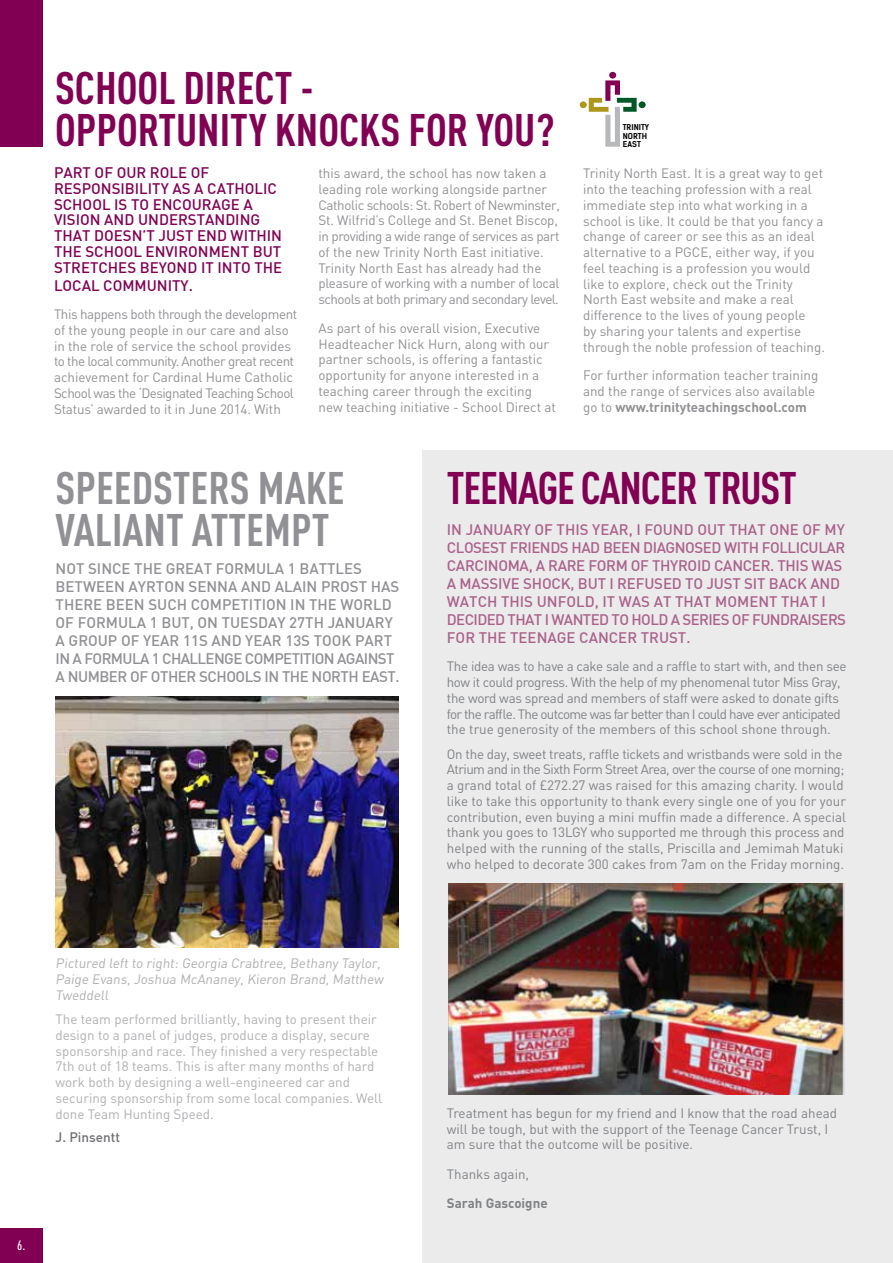
<style>
.page{position:relative;width:893px;height:1263px;background:#fff}
.page>*{position:absolute;margin:0;border:0;box-sizing:border-box;transform-origin:0 0}
.t1{font:700 45px/42px "DIN Cond";color:#820053}
.t2{font:700 45px/42px "DIN Cond";color:#919195}
.t3{font:700 45px "DIN Cond";letter-spacing:-.025em;color:#820053}
.t4{font:500 15px/18px "DIN";letter-spacing:-.01em;color:#ab628a}
.t5{font:500 15px/18px "DIN";color:#919195}
.t6{font:500 15px/15.8px "DIN";color:#820053}
.t7{font:500 15px/18px "DIN";letter-spacing:-.03em;color:#919195}
.t8{font:13.5px/15.8px "DIN";color:#919195}
.t9{font:13.5px/15.8px "DIN";letter-spacing:-.01em;color:#808285}
.t10{font:13.5px/15.8px "DIN";color:#b0b0b3}
.t11{font:13.5px/15.8px "DIN";letter-spacing:-.02em;color:#919195}
.t12{font:13.5px/15.8px "DIN";letter-spacing:-.03em;color:#808285}
.t13{font:13.5px/15.8px "DIN";letter-spacing:-.025em;color:#919195}
.t14{font:700 13.5px "DIN";color:#808285}
.t15{font:500 13.5px "DIN";color:#6d6e71}
.t16{font:500 13.5px "DIN Cond";color:#fff}
.t17{font:7.8px/8.1px "Kelson Sans Bold RU";color:#000;scale:1.05 1}
.s1{font-weight:700}
</style>
<div class="page">
<div style="left:0;top:0;width:43px;height:147px;background:#820053"></div>
<div style="left:422px;top:451px;width:471px;height:812px;background:#ebebec"></div>
<div style="left:0;top:1229px;width:43px;height:34px;background:#820053"></div>
<img style="left:448px;top:883px;width:397px;height:211px">
<img style="left:56px;top:697px;width:342px;height:250px">
<div style="left:580px;top:101px;width:7px;height:7px;background:#ac971b;border-radius:50%"></div>
<div style="left:639px;top:101px;width:7px;height:7px;background:#005827;border-radius:50%"></div>
<div style="left:609px;top:72px;width:7px;height:7px;background:#820053;border-radius:50%"></div>
<svg style="left:589px;top:80px;width:48px;height:67px"></svg>
<h1 class="t1" style="left:55px;top:66px;width:501px">SCHOOL DIRECT -<br>OPPORTUNITY KNOCKS FOR YOU?</h1>
<p class="t6" style="left:54px;top:164px;width:230px">PART OF OUR ROLE OF<br>RESPONSIBILITY AS A CATHOLIC<br>SCHOOL IS TO ENCOURAGE A<br>VISION AND UNDERSTANDING<br>THAT DOESN’T JUST END WITH IN<br>THE SCHOOL ENVIRONMENT BUT<br>STRETCHES BEYOND IT INTO THE</p>
<p class="t6" style="left:54px;top:277px;width:140px">LOCAL COMM UNITY.</p>
<p class="t13" style="left:54px;top:306px;width:245px">This happens both through the development of the young people in our care and also in the role of service the school provides to the local community. Another great recent achievement for Cardinal Hume Catholic School was the ‘Designated Teaching School Status’ awarded to it in June 2014. With</p>
<p class="t11" style="left:319px;top:165px;width:243px">this award, the school has now taken a leading role working alongside partner Catholic schools: St. Robert of Newminster, St. Wilfrid’s College and St. Benet Biscop, in providing a wide range of services as part of the new Trinity North East initiative.<br>Trinity North East has already had the pleasure of working with a number of local schools at both primary and secondary level.</p>
<p class="t8" style="left:319px;top:320px;width:239px">As part of his overall vision, Executive Headteacher Nick Hurn, along with our partner schools, is offering a fantastic opportunity for anyone interested in a teaching career through the exciting new teaching initiative - School Direct at</p>
<p class="t17" style="left:623px;top:124px;width:27px">TRINITY<br>NORTH<br>EAST</p>
<p class="t8" style="left:583px;top:165px;width:243px">Trinity North East. It is a great way to get into the teaching profession with a real immediate step into what working in a school is like. It could be that you fancy a change of career or see this as an ideal alternative to a PGCE, either way, if you feel teaching is a profession you would like to explore, check out the Trinity North East website and make a real difference to the lives of young people<br>by sharing your talents and expertise through the noble profession of teaching.</p>
<p class="t8" style="left:583px;top:367px;width:237px">For further information teacher training and the range of services also available go to <span class="s1">www.trinityteachingschool.com</span></p>
<h1 class="t2" style="left:56px;top:466px;width:291px">SPEEDSTERS MAKE<br>VALIANT ATTEMPT</h1>
<p class="t5" style="left:56px;top:559px;width:345px">N OT SINCE THE GREAT FORM ULA 1 BATTLES<br>BETWEE N AYRTON SE NNA AND ALAIN PROST HAS<br>THERE BEEN SUCH COMPE</p>
<p class="t5" style="left:56px;top:595px;width:339px;text-align:justify;text-indent:185px">TITION IN THE WORLD OF FORM ULA 1 BUT, ON TUESDAY 27TH JANUARY A GROUP OF YEAR 11S AND YEAR 13S TOOK PART IN A FORMULA 1 CHALLENGE COMPE</p>
<p class="t7" style="left:56px;top:649px;width:346px;text-indent:236px">TITION AGAINST<br>A NUM BER OF OTHER SCHOOLS IN THE NORTH EAST.</p>
<h1 class="t3" style="left:447px;top:461px;width:352px">TEENAGE CANCER TRUST</h1>
<p class="t4" style="left:447px;top:520px;width:401px">I N JANUARY OF TH IS YEAR, I FOUND OUT THAT ONE OF MY CLOSEST FRIENDS HAD BEEN DIAGNOSED WITH FOLLICULAR CARCINOMA, A RARE FORM OF THYROID CANCER. TH IS WAS A MASSIVE SH OCK, BUT I REFUSED TO JUST SIT BACK AND WATCH TH IS UNFOLD, IT WAS AT THAT M OMENT THAT I DECIDED THAT I WANTED TO HOLD A SERIES OF FUNDRAISERS FOR THE</p>
<p class="t4" style="left:510px;top:628px;width:141px">TEENAGE CANCER TRUST</p>
<p class="t4" style="left:686px;top:628px;width:6px">.</p>
<p class="t12" style="left:447px;top:658px;width:401px">The idea was to have a cake sale and a raffle to start with, and then see how it could progress. With the help of my phenomenal tutor Miss Gray, the word was spread and members of staff were asked to donate gifts for the raffle. The outcome was far better than I could have ever anticipated the true generosity of the members of this school shone through.</p>
<p class="t9" style="left:447px;top:746px;width:401px">On the day, sweet treats, raffle tickets and wristbands were sold in the Atrium and in the Sixth Form Street Area, over the course of one morning; a grand total of £272.27 was raised for this amazing charity. I would like to take this opportunity to thank every single one of you for your contribution, even buying a mini muffin made a difference. A special thank you goes to 13LGY who supported me through this process and helped with the running of the stalls, Priscilla and Jemimah Matuki who helped to decorate 300 cakes from 7am on the Friday morning.</p>
<p class="t10" style="left:56px;top:955px;width:331px">Pictured left to right: Georgia Crabtree, Bethany Taylor,<br>Paige Evans, Joshua McAnaney, Kieron Brand, Matthew<br>Tweddell</p>
<p class="t10" style="left:56px;top:1011px;width:328px">The team performed brilliantly, having to present their design to a panel of judges, produce a display, secure sponsorship and race. They finished a very respectable 7th out of 18 teams. This is after many months of hard work both by designing a well-engineered car and securing sponsorship from some local companies. Well done Team Hunting Speed.</p>
<p class="t15" style="left:56px;top:1128px;width:66px">J. PINSENTT</p>
<p class="t16" style="left:17px;top:1237px;width:10px">6.</p>
<p class="t9" style="left:447px;top:1105px;width:392px">Treatment has begun for my friend and I know that the road ahead will be tough, but with the support of the Teenage Cancer Trust, I am sure that the outcome will be positive.</p>
<p class="t9" style="left:447px;top:1166px;width:84px">Thanks again,</p>
<p class="t14" style="left:447px;top:1194px;width:102px">Sarah Gascoigne</p>
</div>
